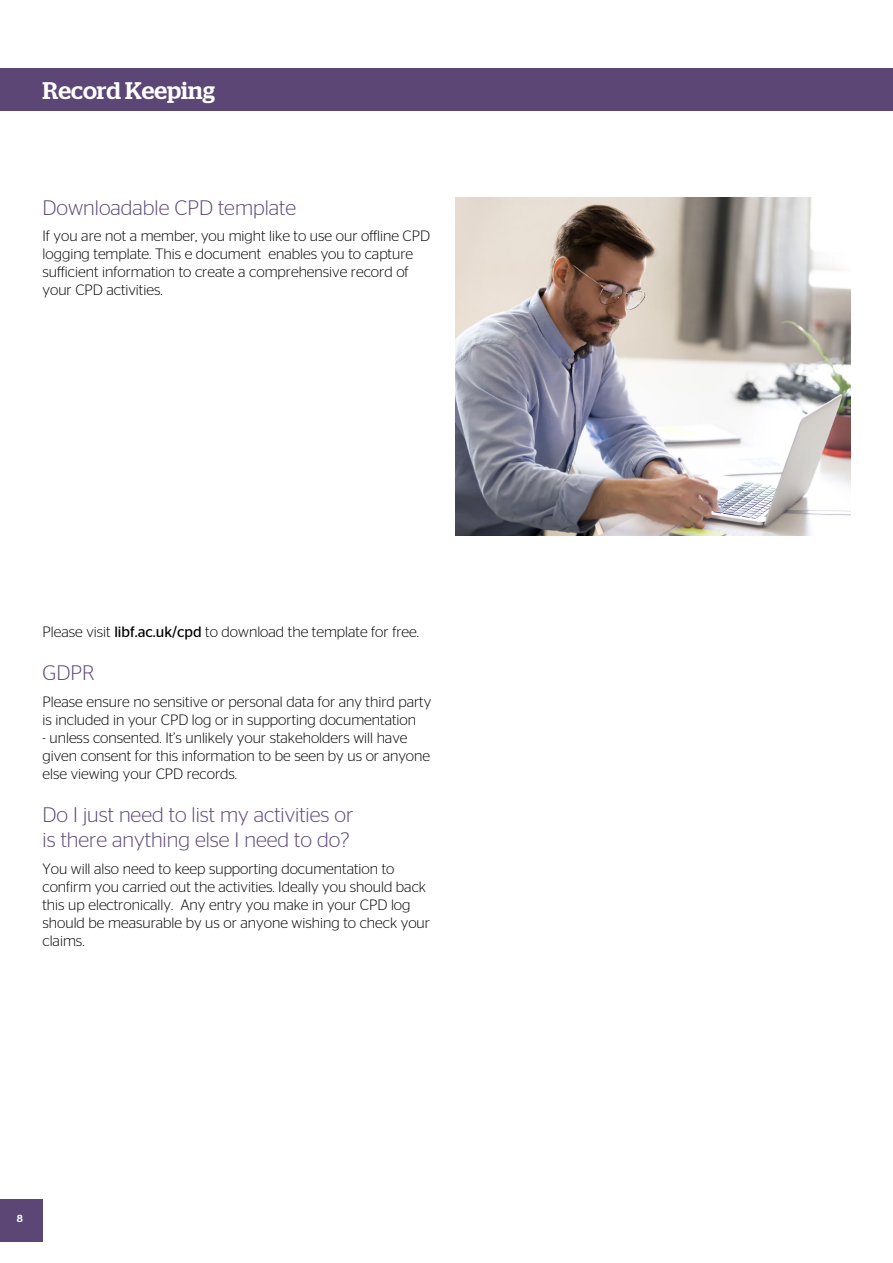
<style>
.page{position:relative;width:893px;height:1263px;background:#fff}
.page>*{position:absolute;margin:0;border:0;box-sizing:border-box;transform-origin:0 0}
.t1{font:500 24px "Stag";color:#fff}
.t2{font:300 21px/25.2px "Stag Sans";color:#5c4676}
.t3{font:300 15px/18px "Stag Sans";color:#000}
.t4{font:500 10.35px "Stag Sans";color:#fff}
.s1{font-weight:400}
</style>
<div class="page">
<div style="left:0;top:1199px;width:43px;height:42px;background:#5c4676"></div>
<div style="left:0;top:68px;width:893px;height:43px;background:#5c4676"></div>
<img style="left:455px;top:198px;width:395px;height:338px">
<h1 class="t1" style="left:43px;top:77px;width:174px">Record Keeping</h1>
<h2 class="t2" style="left:43px;top:194px;width:255px">Downloadable CPD template</h2>
<p class="t3" style="left:43px;top:227px;width:389px">If you are not a member, you might like to use our offline CPD logging template. This e document enables you to capture sufficient information to create a comprehensive record of your CPD activities.</p>
<p class="t3" style="left:43px;top:623px;width:378px">Please visit <span class="s1">libf.ac.uk/cpd</span> to download the template for free.</p>
<h2 class="t2" style="left:43px;top:660px;width:54px">GDPR</h2>
<p class="t3" style="left:43px;top:692px;width:390px">Please ensure no sensitive or personal data for any third party is included in your CPD log or in supporting documentation</p>
<p class="t3" style="left:43px;top:728px;width:389px">- unless consented. It’s unlikely your stakeholders will have given consent for this information to be seen by us or anyone else viewing your CPD records.</p>
<h2 class="t2" style="left:43px;top:802px;width:312px">Do I just need to list my activities or is there anything else I need to do?</h2>
<p class="t3" style="left:43px;top:859px;width:389px">You will also need to keep supporting documentation to confirm you carried out the activities. Ideally you should back this up electronically. Any entry you make in your CPD log should be measurable by us or anyone wishing to check your claims.</p>
<p class="t4" style="left:17px;top:1213px;width:8px">8</p>
</div>
